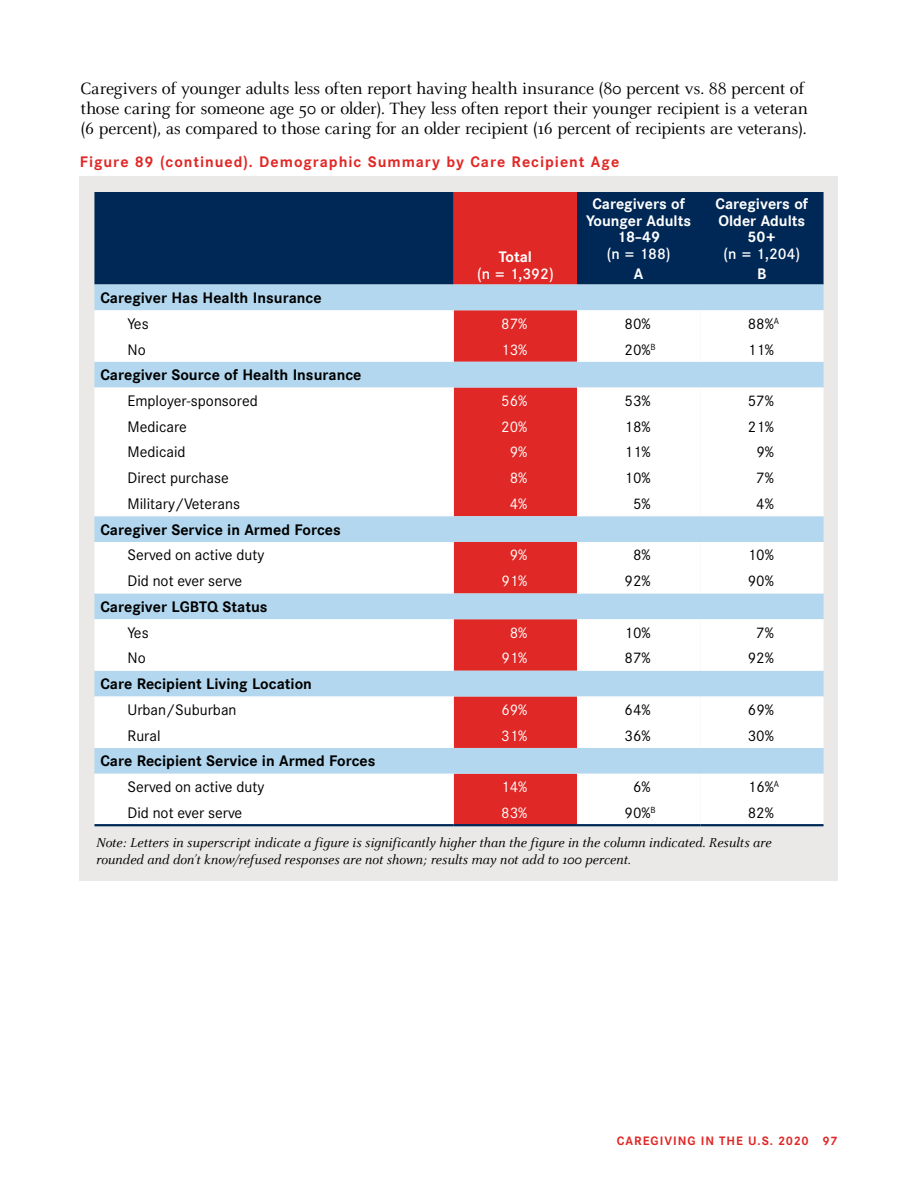
<style>
.page{position:relative;width:918px;height:1188px;background:#fff}
.page>*{position:absolute;margin:0;border:0;box-sizing:border-box;transform-origin:0 0}
.t1{font:18px/20.2px "Celeste Pro";letter-spacing:-.015em;color:#000}
.TableRowHead_BlackBo{font:700 15px "Corporate S";color:#000}
.TableRowHead_Black{font:15px "Corporate S";color:#000}
.TableText{font:15px "Corporate S";color:#000}
.TableColHead{font:700 15px/16.5px "Corporate S";color:#fff;text-align:center}
.CaptionLine2_No_TOC{font:700 15px "Corporate S";letter-spacing:.065em;color:#e02826}
.TableText_White{font:15px "Corporate S";color:#fff}
.TableColSubhead_Whit{font:500 15px/16.5px "Corporate S";color:#fff;text-align:center}
.TableSource{font:italic 14.25px/17.2px "Celeste Pro";letter-spacing:-.005em;color:#000}
.t2{font:700 12px "Corporate S";letter-spacing:.08em;color:#e02826}
.s1{font-weight:700}
.s2{font-weight:500}
</style>
<div class="page">
<div style="left:80px;top:176px;width:758px;height:704px;background:#eae9e8"></div>
<div style="left:94px;top:192px;width:730px;height:93px;background:#002856"></div>
<div style="left:454px;top:192px;width:123px;height:93px;background:#e02826"></div>
<div style="left:94px;top:285px;width:730px;height:25px;background:#b2d7ee"></div>
<svg style="left:94px;top:310px;width:730px;height:514px;background:#e7d4d9"></svg>
<svg style="left:577px;top:310px;width:123px;height:514px;background:#ebf5fa"></svg>
<hr style="left:94px;top:824px;width:360px;height:2px;background:#002856">
<hr style="left:454px;top:824px;width:123px;height:2px;background:#002856">
<hr style="left:577px;top:824px;width:123px;height:2px;background:#002856">
<hr style="left:700px;top:824px;width:124px;height:2px;background:#002856">
<p class="t1" style="left:81px;top:78px;width:729px">Caregivers of younger adults less often report having health insurance (80 percent vs. 88 percent of those caring for someone age 50 or older). They less often report their younger recipient is a veteran (6 percent), as compared to those caring for an older recipient (16 percent of recipients are veterans).</p>
<p class="CaptionLine2_No_TOC" style="left:80px;top:152px;width:541px">Figure 89 (continued). Demographic Summary by Care Recipient Age</p>
<p class="TableColSubhead_Whit" style="left:477px;top:249px;width:78px"><span class="s1">Total<br></span>(n = 1,392)</p>
<p class="TableColHead" style="left:586px;top:196px;width:107px">Caregivers of<br>Younger Adults<br>18–49<br><span class="s2">(n = 188)</span></p>
<p class="TableColHead" style="left:634px;top:265px;width:11px">A</p>
<p class="TableColHead" style="left:716px;top:196px;width:94px">Caregivers of<br>Older Adults<br>50+<br><span class="s2">(n = 1,204)</span></p>
<p class="TableColHead" style="left:757px;top:265px;width:11px">B</p>
<p class="TableRowHead_BlackBo" style="left:100px;top:289px;width:223px">Caregiver Has Health Insurance</p>
<p class="TableRowHead_Black" style="left:127px;top:315px;width:23px">Yes</p>
<p class="TableText_White" style="left:501px;top:315px;width:28px">87%</p>
<p class="TableText" style="left:624px;top:315px;width:28px">80%</p>
<p class="TableText" style="left:748px;top:315px;width:33px">88%<sup>A</sup></p>
<p class="TableRowHead_Black" style="left:127px;top:340px;width:20px">No</p>
<p class="TableText_White" style="left:501px;top:340px;width:28px">13%</p>
<p class="TableText" style="left:624px;top:340px;width:33px">20%<sup>B</sup></p>
<p class="TableText" style="left:748px;top:340px;width:27px">11%</p>
<p class="TableRowHead_BlackBo" style="left:100px;top:366px;width:262px">Caregiver Source of Health Insurance</p>
<p class="TableRowHead_Black" style="left:127px;top:392px;width:132px">Employer-sponsored</p>
<p class="TableText_White" style="left:501px;top:392px;width:28px">56%</p>
<p class="TableText" style="left:624px;top:392px;width:28px">53%</p>
<p class="TableText" style="left:748px;top:392px;width:28px">57%</p>
<p class="TableRowHead_Black" style="left:127px;top:418px;width:61px">Medicare</p>
<p class="TableText_White" style="left:501px;top:418px;width:28px">20%</p>
<p class="TableText" style="left:625px;top:418px;width:28px">18%</p>
<p class="TableText" style="left:748px;top:418px;width:28px">21%</p>
<p class="TableRowHead_Black" style="left:127px;top:443px;width:60px">Medicaid</p>
<p class="TableText_White" style="left:510px;top:443px;width:19px">9%</p>
<p class="TableText" style="left:625px;top:443px;width:27px">11%</p>
<p class="TableText" style="left:756px;top:443px;width:19px">9%</p>
<p class="TableRowHead_Black" style="left:127px;top:469px;width:103px">Direct purchase</p>
<p class="TableText_White" style="left:510px;top:469px;width:19px">8%</p>
<p class="TableText" style="left:625px;top:469px;width:28px">10%</p>
<p class="TableText" style="left:756px;top:469px;width:19px">7%</p>
<p class="TableRowHead_Black" style="left:127px;top:495px;width:114px">Military/Veterans</p>
<p class="TableText_White" style="left:510px;top:495px;width:19px">4%</p>
<p class="TableText" style="left:633px;top:495px;width:19px">5%</p>
<p class="TableText" style="left:756px;top:495px;width:19px">4%</p>
<p class="TableRowHead_BlackBo" style="left:100px;top:520px;width:242px">Caregiver Service in Armed Forces</p>
<p class="TableRowHead_Black" style="left:127px;top:546px;width:138px">Served on active duty</p>
<p class="TableText_White" style="left:510px;top:546px;width:19px">9%</p>
<p class="TableText" style="left:633px;top:546px;width:19px">8%</p>
<p class="TableText" style="left:748px;top:546px;width:28px">10%</p>
<p class="TableRowHead_Black" style="left:127px;top:572px;width:116px">Did not ever serve</p>
<p class="TableText_White" style="left:501px;top:572px;width:27px">91%</p>
<p class="TableText" style="left:625px;top:572px;width:28px">92%</p>
<p class="TableText" style="left:748px;top:572px;width:28px">90%</p>
<p class="TableRowHead_BlackBo" style="left:100px;top:598px;width:169px">Caregiver LGBTQ Status</p>
<p class="TableRowHead_Black" style="left:127px;top:624px;width:23px">Yes</p>
<p class="TableText_White" style="left:510px;top:624px;width:19px">8%</p>
<p class="TableText" style="left:625px;top:624px;width:28px">10%</p>
<p class="TableText" style="left:756px;top:624px;width:19px">7%</p>
<p class="TableRowHead_Black" style="left:127px;top:649px;width:20px">No</p>
<p class="TableText_White" style="left:501px;top:649px;width:27px">91%</p>
<p class="TableText" style="left:624px;top:649px;width:28px">87%</p>
<p class="TableText" style="left:748px;top:649px;width:28px">92%</p>
<p class="TableRowHead_BlackBo" style="left:100px;top:675px;width:213px">Care Recipient Living Location</p>
<p class="TableRowHead_Black" style="left:127px;top:701px;width:111px">Urban/Suburban</p>
<p class="TableText_White" style="left:501px;top:701px;width:27px">69%</p>
<p class="TableText" style="left:625px;top:701px;width:28px">64%</p>
<p class="TableText" style="left:748px;top:701px;width:27px">69%</p>
<p class="TableRowHead_Black" style="left:127px;top:727px;width:35px">Rural</p>
<p class="TableText_White" style="left:501px;top:727px;width:28px">31%</p>
<p class="TableText" style="left:625px;top:727px;width:28px">36%</p>
<p class="TableText" style="left:748px;top:727px;width:28px">30%</p>
<p class="TableRowHead_BlackBo" style="left:100px;top:752px;width:277px">Care Recipient Service in Armed Forces</p>
<p class="TableRowHead_Black" style="left:127px;top:778px;width:138px">Served on active duty</p>
<p class="TableText_White" style="left:501px;top:778px;width:28px">14%</p>
<p class="TableText" style="left:633px;top:778px;width:19px">6%</p>
<p class="TableText" style="left:748px;top:778px;width:33px">16%<sup>A</sup></p>
<p class="TableRowHead_Black" style="left:127px;top:804px;width:116px">Did not ever serve</p>
<p class="TableText_White" style="left:501px;top:804px;width:28px">83%</p>
<p class="TableText" style="left:625px;top:804px;width:33px">90%<sup>B</sup></p>
<p class="TableText" style="left:748px;top:804px;width:28px">82%</p>
<p class="TableSource" style="left:96px;top:833px;width:677px">Note: Letters in superscript indicate a figure is significantly higher than the figure in the column indicated. Results are rounded and don’t know/refused responses are not shown; results may not add to 100 percent.</p>
<p class="t2" style="left:617px;top:1134px;width:222px">CAREGIVING IN THE U.S. 2020 97</p>
</div>
